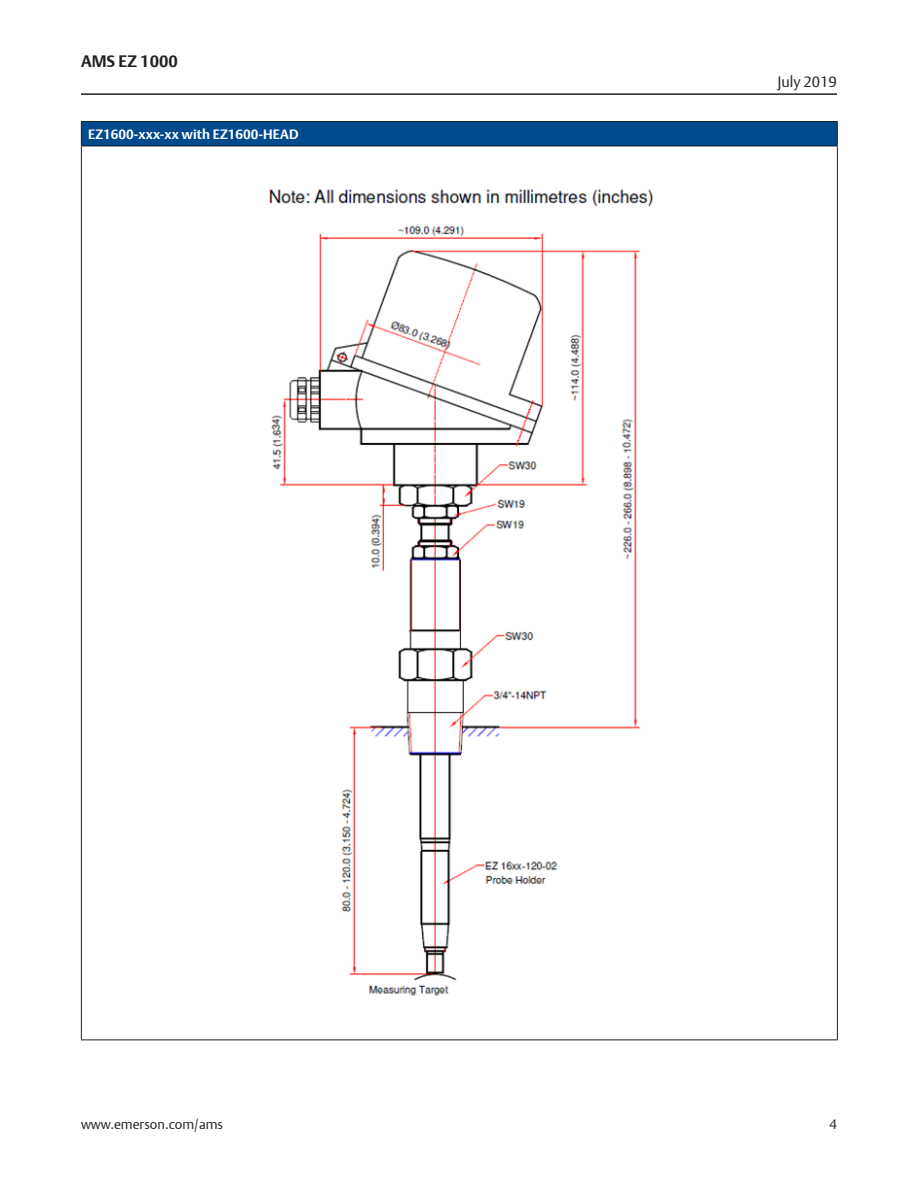
<style>
.page{position:relative;width:918px;height:1188px;background:#fff}
.page>*{position:absolute;margin:0;border:0;box-sizing:border-box;transform-origin:0 0}
.t1{font:700 16.5px "DTL Argo T";color:#231f20}
.t2{font:15px "DTL Argo T Light";color:#231f20}
.Table_Header{font:700 13.5px "DTL Argo T";color:#fff}
.t3{font:13.5px "DTL Argo T Light";color:#231f20}
</style>
<div class="page">
<hr style="left:81px;top:93px;width:756px;height:2px;background:#231f20">
<div style="left:81px;top:122px;width:756px;height:24px;background:#004a8d"></div>
<hr style="left:81px;top:121px;width:757px;height:1px;background:#231f20">
<svg style="left:81px;top:122px;width:1px;height:24px"></svg>
<svg style="left:837px;top:122px;width:1px;height:24px"></svg>
<hr style="left:81px;top:146px;width:1px;height:894px;background:#231f20">
<hr style="left:837px;top:146px;width:1px;height:894px;background:#231f20">
<hr style="left:81px;top:1040px;width:757px;height:1px;background:#231f20">
<hr style="left:81px;top:146px;width:757px;height:1px;background:#231f20">
<img style="left:269px;top:189px;width:384px;height:807px">
<p class="t1" style="left:81px;top:51px;width:98px">AMS EZ 1000</p>
<p class="Table_Header" style="left:88px;top:126px;width:212px">EZ1600-xxx-xx with EZ1600-HEAD</p>
<p class="t2" style="left:777px;top:73px;width:61px">July 2019</p>
<p class="t3" style="left:81px;top:1116px;width:144px">www.emerson.com/ams</p>
<p class="t3" style="left:829px;top:1116px;width:9px">4</p>
</div>
